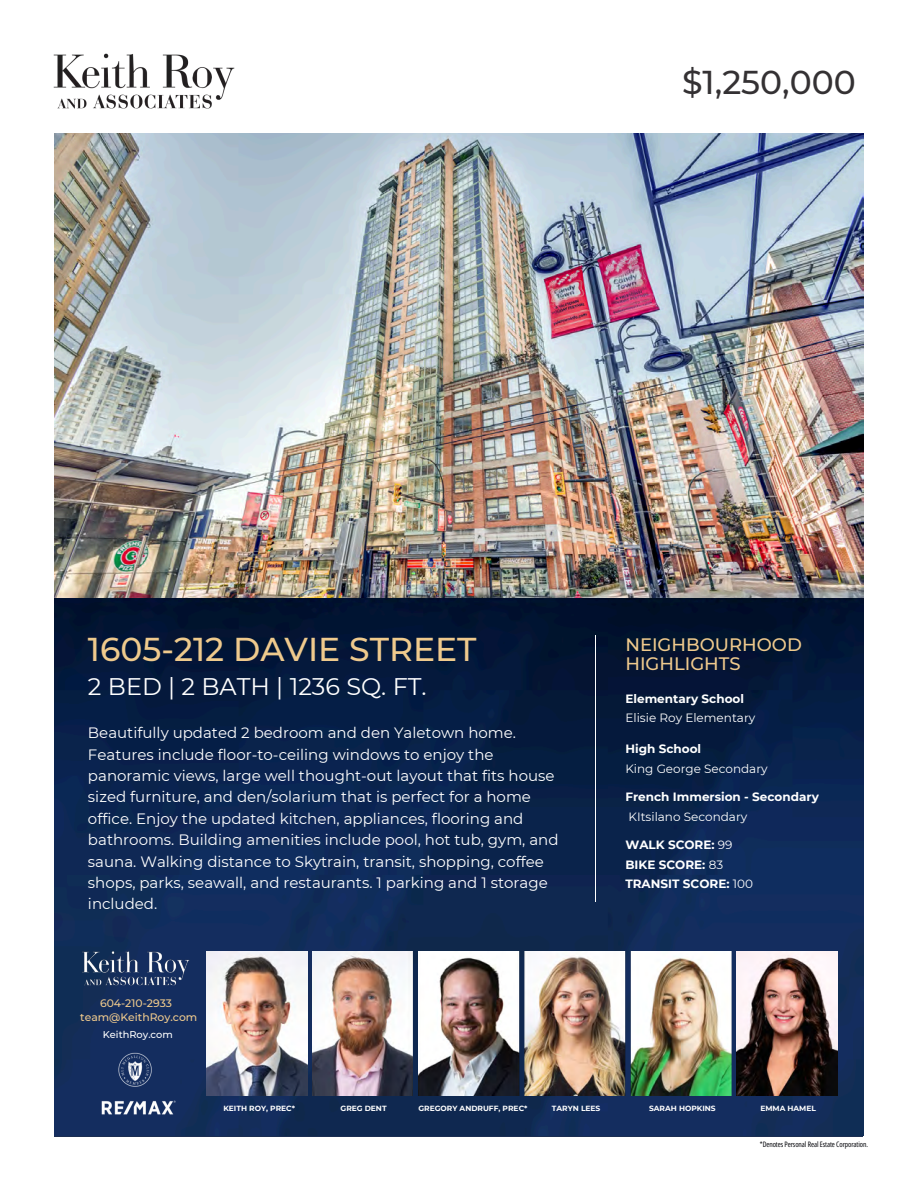
<style>
.page{position:relative;width:918px;height:1188px;background:#fff}
.page>*{position:absolute;margin:0;border:0;box-sizing:border-box;transform-origin:0 0}
.t1{font:500 33px "Montserrat";color:#efca8d}
.t2{font:500 33px "Montserrat";color:#343133}
.t3{font:24px "Montserrat";color:#fff}
.t4{font:500 18px/19.2px "Montserrat";color:#efca8d}
.t5{font:15px/21.3px "Montserrat";color:#fff}
.t6{font:700 12px/19.5px "Montserrat";color:#fff}
.t7{font:12px "Montserrat";color:#fff}
.t8{font:500 10.8px/14.7px "Montserrat";color:#efca8d;text-align:center}
.t9{font:500 9.9px "Montserrat";color:#fff}
.t10{font:700 7.5px "Montserrat";color:#fff}
.t11{font:7.5px "Open Sans Condensed";letter-spacing:-.01em;color:#020308}
.s1{font-weight:400}
</style>
<div class="page">
<img style="left:54px;top:137px;width:809px;height:999px">
<img style="left:95px;top:1046px;width:88px;height:75px">
<img style="left:74px;top:944px;width:123px;height:48px">
<img style="left:53px;top:53px;width:182px;height:56px">
<hr style="left:595px;top:635px;width:1px;height:267px;background:#fff">
<img style="left:206px;top:951px;width:101px;height:144px">
<img style="left:312px;top:951px;width:425px;height:144px">
<hr style="left:0;top:592px;width:918px;height:4px;background:#fff">
<img style="left:55px;top:133px;width:809px;height:465px">
<img style="left:737px;top:951px;width:101px;height:144px">
<p class="t2" style="left:682px;top:62px;width:175px">$1,250,000</p>
<p class="t1" style="left:88px;top:629px;width:390px">1605-212 DAVIE STREET</p>
<p class="t3" style="left:88px;top:671px;width:340px">2 BED | 2 BATH | 1236 SQ. FT.</p>
<p class="t5" style="left:88px;top:722px;width:472px">Beautifully updated 2 bedroom and den Yaletown home.<br>Features include floor-to-ceiling windows to enjoy the panoramic views, large well thought-out layout that fits house sized furniture, and den/solarium that is perfect for a home office. Enjoy the updated kitchen, appliances, flooring and bathrooms. Building amenities include pool, hot tub, gym, and sauna. Walking distance to Skytrain, transit, shopping, coffee shops, parks, seawall, and restaurants. 1 parking and 1 storage included.</p>
<p class="t8" style="left:80px;top:995px;width:119px">604-210-2933 team@KeithRoy.com</p>
<p class="t9" style="left:103px;top:1029px;width:71px">KeithRoy.com</p>
<p class="t4" style="left:625px;top:635px;width:178px">NEIGHBOURHOOD<br>HIGHLIGHTS</p>
<p class="t6" style="left:625px;top:689px;width:120px">Elementary School</p>
<h6 class="t7" style="left:625px;top:710px;width:131px">Elisie Roy Elementary</h6>
<p class="t6" style="left:625px;top:739px;width:77px">High School</p>
<p class="t7" style="left:625px;top:761px;width:144px">King George Secondary</p>
<p class="t6" style="left:625px;top:787px;width:195px">French Immersion - Secondary</p>
<p class="t7" style="left:629px;top:809px;width:120px">KItsilano Secondary</p>
<p class="t6" style="left:625px;top:835px;width:129px">WALK SCORE: <span class="s1">99<br></span>BIKE SCORE: <span class="s1">83<br></span>TRANSIT SCORE: <span class="s1">100</span></p>
<p class="t10" style="left:223px;top:1104px;width:73px">KEITH ROY, PREC*</p>
<p class="t10" style="left:341px;top:1104px;width:48px">GREG DENT</p>
<p class="t10" style="left:419px;top:1104px;width:110px">GREGORY ANDRUFF, PREC*</p>
<p class="t10" style="left:552px;top:1104px;width:50px">TARYN LEES</p>
<p class="t10" style="left:649px;top:1104px;width:68px">SARAH HOPKINS</p>
<p class="t10" style="left:760px;top:1104px;width:57px">EMMA HAMEL</p>
<p class="t11" style="left:760px;top:1139px;width:110px">*Denotes Personal Real Estate Corporation.</p>
</div>
